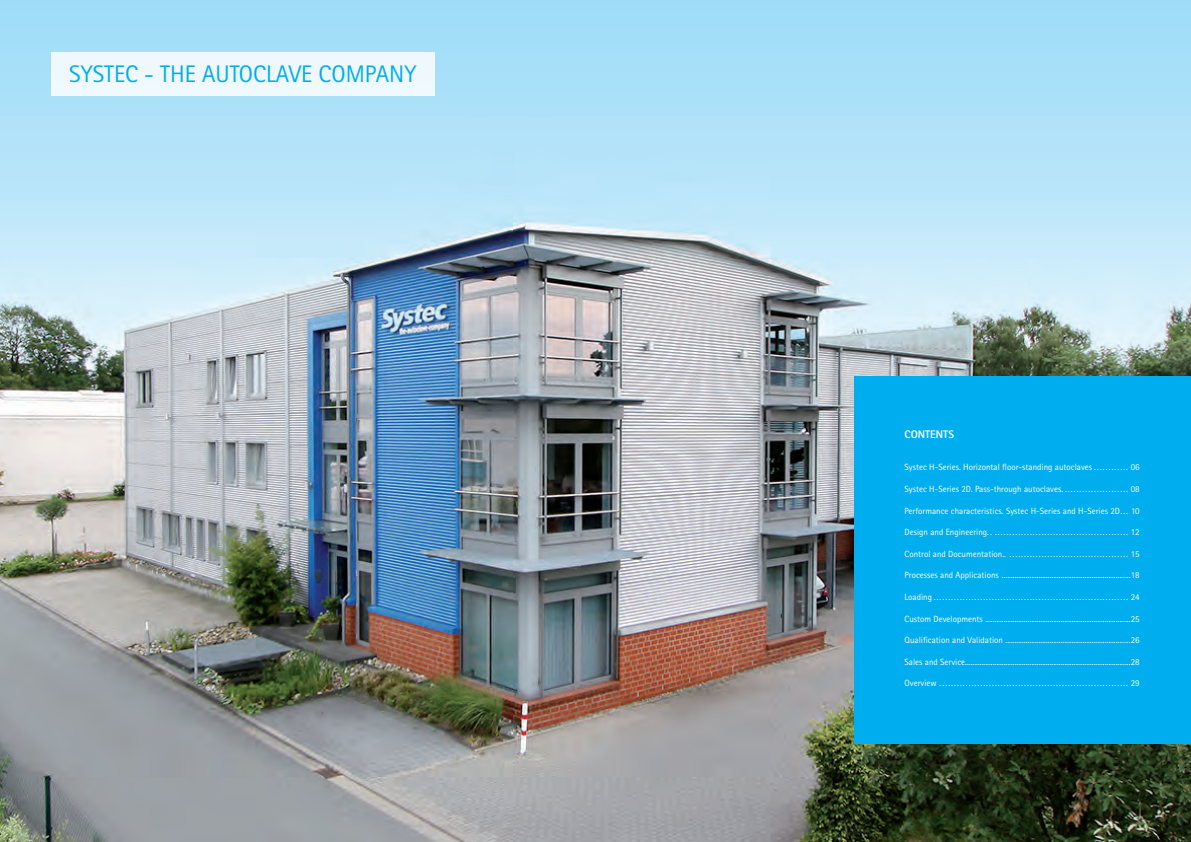
<style>
.page{position:relative;width:1191px;height:842px;background:#fff}
.page>*{position:absolute;margin:0;border:0;box-sizing:border-box;transform-origin:0 0}
.t1{font:24px "Rotis Sans Serif Std";color:#00aeef}
.t2{font:800 11px "Rotis Sans Serif Std";color:#fff}
.t3{font:9px "Rotis Sans Serif Std";color:#fff}
</style>
<div class="page">
<img style="left:0;top:0;width:1191px;height:842px">
<div style="left:51px;top:52px;width:383px;height:43px;background:#eff9fd"></div>
<div style="left:854px;top:376px;width:337px;height:367px;background:#00aeef"></div>
<h1 class="t1" style="left:69px;top:60px;width:349px">SYSTEC - THE AUTOCLAVE COMPANY</h1>
<p class="t2" style="left:904px;top:427px;width:51px">CONTENTS</p>
<p class="t3" style="left:904px;top:462px;width:236px">Systec H-Series. Horizontal floor-standing autoclaves ............ 06</p>
<p class="t3" style="left:904px;top:484px;width:236px">Systec H-Series 2D. Pass-through autoclaves. ...................... 08</p>
<p class="t3" style="left:904px;top:505px;width:237px">Performance characteristics. Systec H-Series and H-Series 2D... 10</p>
<p class="t3" style="left:904px;top:527px;width:236px">Design and Engineering.. .............................................. 12</p>
<p class="t3" style="left:904px;top:548px;width:236px">Control and Documentation.. ......................................... 15</p>
<p class="t3" style="left:904px;top:570px;width:237px">Processes and Applications ......................................................................18</p>
<p class="t3" style="left:904px;top:592px;width:236px">Loading................................................................... 24</p>
<p class="t3" style="left:904px;top:613px;width:236px">Custom Developments ...............................................................................25</p>
<p class="t3" style="left:904px;top:635px;width:236px">Qualification and Validation ....................................................................26</p>
<p class="t3" style="left:904px;top:656px;width:236px">Sales and Service..........................................................................................28</p>
<p class="t3" style="left:904px;top:678px;width:236px">Overview ................................................................. 29</p>
</div>
